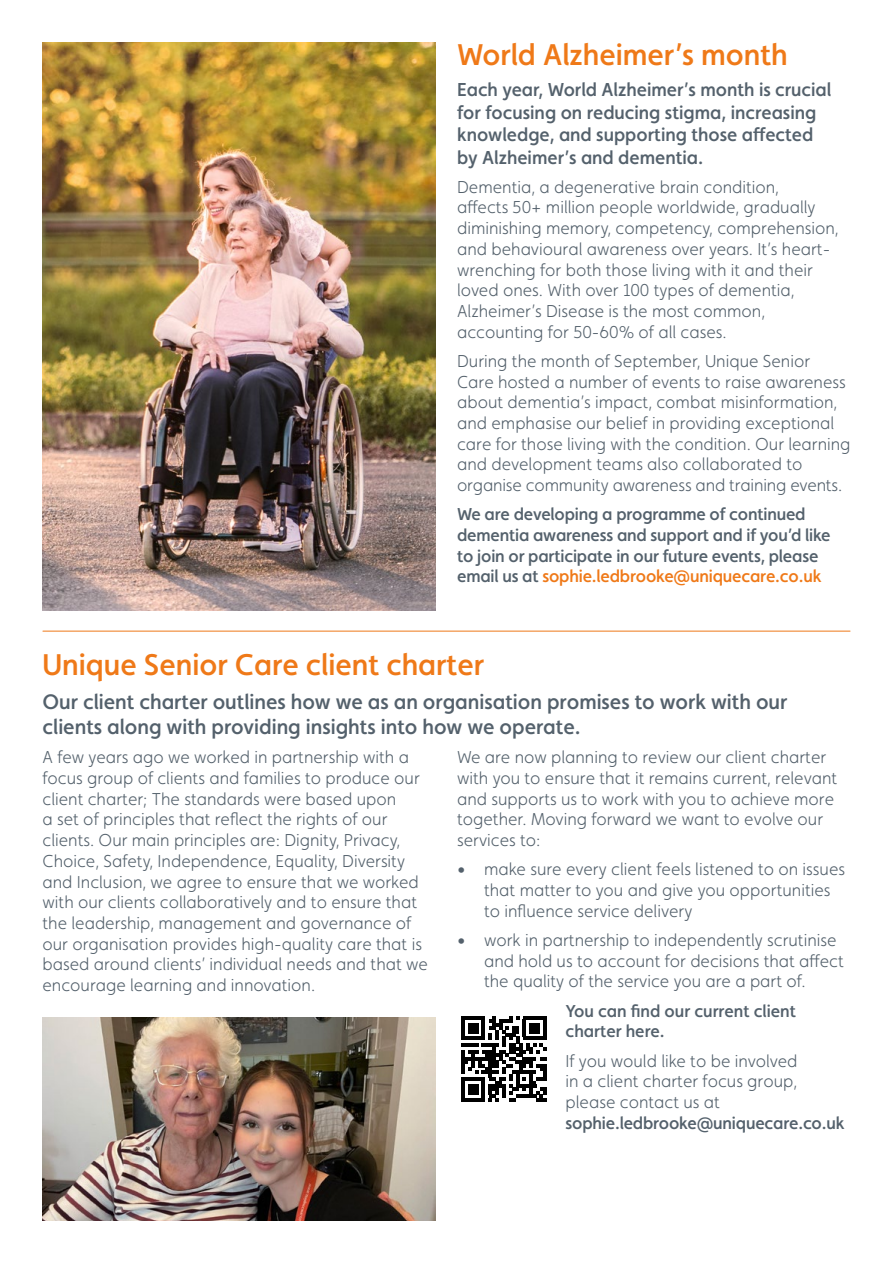
<style>
.page{position:relative;width:893px;height:1263px;background:#fff}
.page>*{position:absolute;margin:0;border:0;box-sizing:border-box;transform-origin:0 0}
.t1{font:500 30px "Faricy New";color:#ef7918}
.t2{font:500 21px/25.2px "Faricy New";color:#54616c}
.t3{font:500 18.75px/22.5px "Faricy New";color:#54616c}
.t4{font:300 17.25px/20.7px "Faricy New";color:#54616c}
.t5{font:500 17.25px/20.7px "Faricy New";letter-spacing:-.01em;color:#54616c}
.s1{color:#ef7918}
</style>
<div class="page">
<hr style="left:43px;top:631px;width:807px;height:1px;background:#ef7918">
<img style="left:43px;top:43px;width:393px;height:567px">
<img style="left:43px;top:1017px;width:393px;height:203px">
<svg style="left:461px;top:1016px;width:85px;height:85px"></svg>
<hr style="left:461px;top:1098px;width:24px;height:3px;background:#000">
<div style="left:468px;top:1084px;width:10px;height:10px;background:#000"></div>
<h1 class="t1" style="left:457px;top:37px;width:332px">World Alzheimer’s month</h1>
<p class="t3" style="left:457px;top:78px;width:376px">Each year, World Alzheimer’s month is crucial for focusing on reducing stigma, increasing knowledge, and supporting those affected by Alzheimer’s and dementia.</p>
<p class="t4" style="left:457px;top:176px;width:383px">Dementia, a degenerative brain condition,<br>affects 50+ million people worldwide, gradually diminishing memory, competency, comprehension, and behavioural awareness over years. It’s heart&shy;wrenching for both those living with it and their loved ones. With over 100 types of dementia, Alzheimer’s Disease is the most common, accounting for 50-60% of all cases.</p>
<p class="t4" style="left:457px;top:351px;width:395px">During the month of September, Unique Senior Care hosted a number of events to raise awareness about dementia’s impact, combat misinformation, and emphasise our belief in providing exceptional care for those living with the condition. Our learning and development teams also collaborated to organise community awareness and training events.</p>
<p class="t5" style="left:457px;top:504px;width:375px">We are developing a programme of continued dementia awareness and support and if you’d like to join or participate in our future events, please email us at <span class="s1">sophie.ledbrooke@uniquecare.co.uk</span></p>
<h1 class="t1" style="left:43px;top:647px;width:443px">Unique Senior Care client charter</h1>
<p class="t2" style="left:43px;top:689px;width:746px">Our client charter outlines how we as an organisation promises to work with our clients along with providing insights into how we operate.</p>
<p class="t4" style="left:43px;top:747px;width:387px">A few years ago we worked in partnership with a focus group of clients and families to produce our client charter; The standards were based upon<br>a set of principles that reflect the rights of our clients. Our main principles are: Dignity, Privacy, Choice, Safety, Independence, Equality, Diversity and Inclusion, we agree to ensure that we worked with our clients collaboratively and to ensure that the leadership, management and governance of our organisation provides high-quality care that is based around clients’ individual needs and that we encourage learning and innovation.</p>
<p class="t4" style="left:457px;top:747px;width:382px">We are now planning to review our client charter with you to ensure that it remains current, relevant and supports us to work with you to achieve more together. Moving forward we want to evolve our services to:</p>
<p class="t4" style="left:484px;top:859px;width:363px;text-indent:-27px">• make sure every client feels listened to on issues that matter to you and give you opportunities to influence service delivery</p>
<p class="t4" style="left:484px;top:930px;width:361px;text-indent:-27px">• work in partnership to independently scrutinise and hold us to account for decisions that affect the quality of the service you are a part of.</p>
<p class="t5" style="left:566px;top:1000px;width:232px">You can find our current client charter here.</p>
<p class="t4" style="left:566px;top:1050px;width:234px;text-align:justify">If you would like to be involved in a client charter focus group, please contact us at</p>
<p class="t5" style="left:566px;top:1112px;width:281px">sophie.ledbrooke@uniquecare.co.uk</p>
</div>
